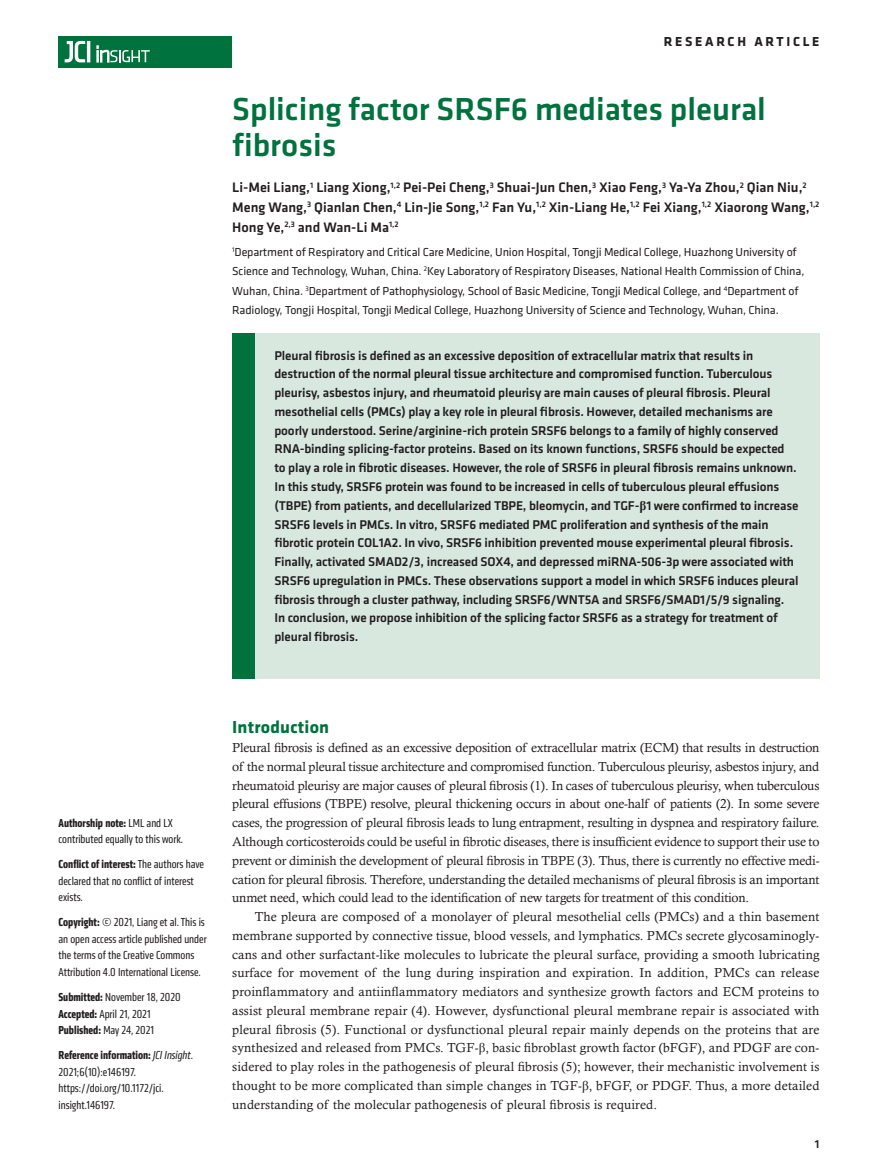
<style>
.page{position:relative;width:878px;height:1175px;background:#fff}
.page>*{position:absolute;margin:0;border:0;box-sizing:border-box;transform-origin:0 0}
.t1{font:500 33px/36px "Klavika Basic";color:#00723e}
.t2{font:700 18px "Klavika";letter-spacing:.01em;color:#00723e}
.t3{font:500 14.25px/19.5px "Klavika Basic";color:#231f20}
.t4{font:700 13.5px "Klavika Basic";letter-spacing:.2em;color:#231f20}
.t5{font:13.2px/18.8px "Calisto MT Std";letter-spacing:-.01em;color:#231f20;text-align:justify}
.t6{font:500 13.2px/18.8px "Klavika Basic";letter-spacing:-.01em;color:#231f20}
.t7{font:condensed 12px/16.5px "Klavika";color:#231f20}
.t8{font:12px/19.5px "Klavika";letter-spacing:-.01em;color:#231f20}
.t9{font:500 12px "Klavika Basic";color:#231f20}
.s1{font-family:"Times New Roman";font-weight:700}
.s2{font-weight:700}
.s3{font-style:italic}
.s4{font-family:"Times New Roman"}
</style>
<div class="page">
<div style="left:59px;top:36px;width:173px;height:31px;background:#00723e"></div>
<hr style="left:87px;top:41px;width:3px;height:21px;background:#fff">
<svg style="left:64px;top:41px;width:21px;height:22px"></svg>
<svg style="left:97px;top:46px;width:53px;height:16px"></svg>
<div style="left:232px;top:333px;width:587px;height:345px;background:#d8e8df"></div>
<div style="left:232px;top:333px;width:22px;height:345px;background:#00723e"></div>
<p class="t4" style="left:663px;top:32px;width:157px">RESEARCH ARTICLE</p>
<h1 class="t1" style="left:232px;top:91px;width:535px">Splicing factor SRSF6 mediates pleural fibrosis</h1>
<p class="t3" style="left:232px;top:178px;width:588px">Li-Mei Liang,<sup>1</sup> Liang Xiong,<sup>1,2</sup> Pei-Pei Cheng,<sup>3</sup> Shuai-Jun Chen,<sup>3</sup> Xiao Feng,<sup>3</sup> Ya-Ya Zhou,<sup>2</sup> Qian Niu,<sup>2<br></sup>Meng Wang,<sup>3</sup> Qianlan Chen,<sup>4</sup> Lin-Jie Song,<sup>1,2</sup> Fan Yu,<sup>1,2</sup> Xin-Liang He,<sup>1,2</sup> Fei Xiang,<sup>1,2</sup> Xiaorong Wang,<sup>1,2<br></sup>Hong Ye,<sup>2,3</sup> and Wan-Li Ma<sup>1,2</sup></p>
<p class="t8" style="left:232px;top:241px;width:573px"><sup>1</sup>Department of Respiratory and Critical Care Medicine, Union Hospital, Tongji Medical College, Huazhong University of Science and Technology, Wuhan, China. <sup>2</sup>Key Laboratory of Respiratory Diseases, National Health Commission of China, Wuhan, China. <sup>3</sup>Department of Pathophysiology, School of Basic Medicine, Tongji Medical College, and <sup>4</sup>Department of Radiology, Tongji Hospital, Tongji Medical College, Huazhong University of Science and Technology, Wuhan, China.</p>
<p class="t6" style="left:274px;top:345px;width:525px">Pleural fibrosis is defined as an excessive deposition of extracellular matrix that results in destruction of the normal pleural tissue architecture and compromised function. Tuberculous pleurisy, asbestos injury, and rheumatoid pleurisy are main causes of pleural fibrosis. Pleural mesothelial cells (PMCs) play a key role in pleural fibrosis. However, detailed mechanisms are poorly understood. Serine/arginine-rich protein SRSF6 belongs to a family of highly conserved RNA-binding splicing-factor proteins. Based on its known functions, SRSF6 should be expected to play a role in fibrotic diseases. However, the role of SRSF6 in pleural fibrosis remains unknown.<br>In this study, SRSF6 protein was found to be increased in cells of tuberculous pleural effusions (TBPE) from patients, and decellularized TBPE, bleomycin, and TGF-<span class="s1">β</span>1 were confirmed to increase SRSF6 levels in PMCs. In vitro, SRSF6 mediated PMC proliferation and synthesis of the main fibrotic protein COL1A2. In vivo, SRSF6 inhibition prevented mouse experimental pleural fibrosis.<br>Finally, activated SMAD2/3, increased SOX4, and depressed miRNA-506-3p were associated with SRSF6 upregulation in PMCs. These observations support a model in which SRSF6 induces pleural fibrosis through a cluster pathway, including SRSF6/WNT5A and SRSF6/SMAD1/5/9 signaling.<br>In conclusion, we propose inhibition of the splicing factor SRSF6 as a strategy for treatment of pleural fibrosis.</p>
<p class="t7" style="left:59px;top:814px;width:126px"><span class="s2">Authorship note:</span> LML and LX contributed equally to this work.</p>
<p class="t7" style="left:59px;top:856px;width:147px"><span class="s2">Conflict of interest:</span> The authors have declared that no conflict of interest exists.</p>
<p class="t7" style="left:59px;top:914px;width:150px"><span class="s2">Copyright:</span> © 2021, Liang et al. This is an open access article published under the terms of the Creative Commons Attribution 4.0 International License.</p>
<p class="t7" style="left:59px;top:988px;width:124px"><span class="s2">Submitted:</span> November 18, 2020<br><span class="s2">Accepted:</span> April 21, 2021<br><span class="s2">Published:</span> May 24, 2021</p>
<p class="t7" style="left:59px;top:1046px;width:136px"><span class="s2">Reference information:</span> <span class="s3">JCI Insight</span>.<br>2021;6(10):e146197. https://doi.org/10.1172/jci. insight.146197.</p>
<h2 class="t2" style="left:232px;top:714px;width:98px">Introduction</h2>
<p class="t5" style="left:232px;top:738px;width:588px">Pleural fibrosis is defined as an excessive deposition of extracellular matrix (ECM) that results in destruction of the normal pleural tissue architecture and compromised function. Tuberculous pleurisy, asbestos injury, and rheumatoid pleurisy are major causes of pleural fibrosis (1). In cases of tuberculous pleurisy, when tuberculous pleural effusions (TBPE) resolve, pleural thickening occurs in about one-half of patients (2). In some severe cases, the progression of pleural fibrosis leads to lung entrapment, resulting in dyspnea and respiratory failure.<br>Although corticosteroids could be useful in fibrotic diseases, there is insufficient evidence to support their use to prevent or diminish the development of pleural fibrosis in TBPE (3). Thus, there is currently no effective medi&shy;cation for pleural fibrosis. Therefore, understanding the detailed mechanisms of pleural fibrosis is an important unmet need, which could lead to the identification of new targets for treatment of this condition.</p>
<p class="t5" style="left:232px;top:907px;width:588px;text-indent:22px">The pleura are composed of a monolayer of pleural mesothelial cells (PMCs) and a thin basement membrane supported by connective tissue, blood vessels, and lymphatics. PMCs secrete glycosaminogly&shy;cans and other surfactant-like molecules to lubricate the pleural surface, providing a smooth lubricating surface for movement of the lung during inspiration and expiration. In addition, PMCs can release proinflammatory and antiinflammatory mediators and synthesize growth factors and ECM proteins to assist pleural membrane repair (4). However, dysfunctional pleural membrane repair is associated with pleural fibrosis (5). Functional or dysfunctional pleural repair mainly depends on the proteins that are synthesized and released from PMCs. TGF-<span class="s4">β</span>, basic fibroblast growth factor (bFGF), and PDGF are con&shy;sidered to play roles in the pathogenesis of pleural fibrosis (5); however, their mechanistic involvement is thought to be more complicated than simple changes in TGF-<span class="s4">β</span>, bFGF, or PDGF. Thus, a more detailed understanding of the molecular pathogenesis of pleural fibrosis is required.</p>
<p class="t9" style="left:814px;top:1135px;width:6px">1</p>
</div>
